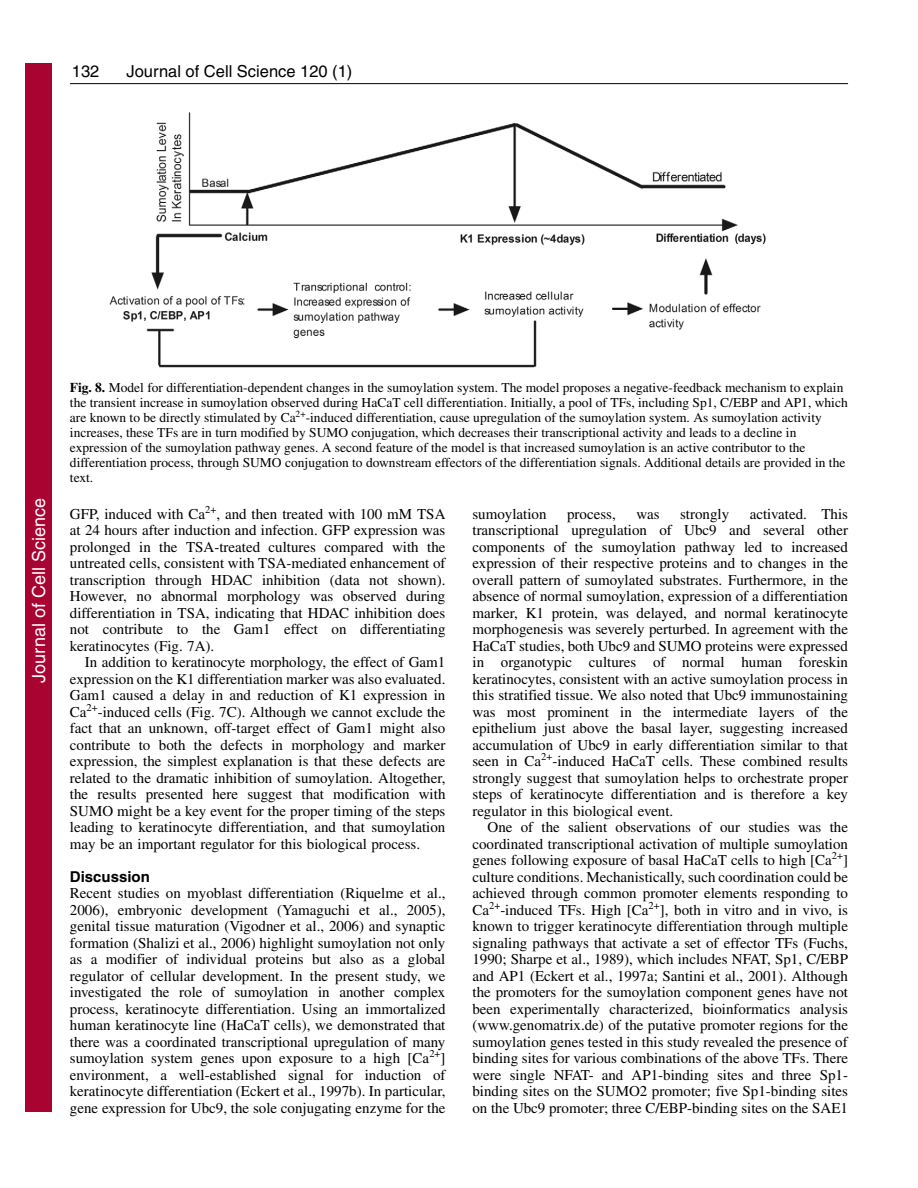
<style>
.page{position:relative;width:918px;height:1188px;background:#fff}
.page>*{position:absolute;margin:0;border:0;box-sizing:border-box;transform-origin:0 0}
.t1{font:18px "Helvetica";color:#fff}
.t2{font:16.5px "Helvetica";color:#000}
.t3{font:15px/16.5px "Times";color:#000;text-align:justify}
.t4{font:700 15px "Helvetica";color:#000}
.t5{font:13.5px/15px "Times";color:#000}
.s1{font-weight:700}
</style>
<div class="page">
<hr style="left:70px;top:83px;width:778px;height:1px;background:#000">
<img style="left:109px;top:112px;width:657px;height:256px">
<div style="left:26px;top:64px;width:26px;height:1048px;background:#a90332"></div>
<p class="t2" style="left:72px;top:65px;width:29px">132</p>
<p class="t2" style="left:127px;top:65px;width:227px">Journal of Cell Science 120 (1)</p>
<p class="t1" style="left:28px;top:683px;width:186px;rotate:-90deg">Journal of Cell Science</p>
<p class="t5" style="left:70px;top:381px;width:779px"><span class="s1">Fig. 8.</span> Model for differentiation-dependent changes in the sumoylation system. The model proposes a negative-feedback mechanism to explain the transient increase in sumoylation observed during HaCaT cell differentiation. Initially, a pool of TFs, including Sp1, C/EBP and AP1, which are known to be directly stimulated by Ca<sup>2+</sup>-induced differentiation, cause upregulation of the sumoylation system. As sumoylation activity increases, these TFs are in turn modified by SUMO conjugation, which decreases their transcriptional activity and leads to a decline in expression of the sumoylation pathway genes. A second feature of the model is that increased sumoylation is an active contributor to the differentiation process, through SUMO conjugation to downstream effectors of the differentiation signals. Additional details are provided in the text.</p>
<p class="t3" style="left:70px;top:507px;width:377px">GFP, induced with Ca<sup>2+</sup>, and then treated with 100 mM TSA at 24 hours after induction and infection. GFP expression was prolonged in the TSA-treated cultures compared with the untreated cells, consistent with TSA-mediated enhancement of transcription through HDAC inhibition (data not shown).<br>However, no abnormal morphology was observed during differentiation in TSA, indicating that HDAC inhibition does not contribute to the Gam1 effect on differentiating keratinocytes (Fig. 7A).</p>
<p class="t3" style="left:70px;top:655px;width:377px;text-indent:15px">In addition to keratinocyte morphology, the effect of Gam1 expression on the K1 differentiation marker was also evaluated.<br>Gam1 caused a delay in and reduction of K1 expression in Ca<sup>2+</sup>-induced cells (Fig. 7C). Although we cannot exclude the fact that an unknown, off-target effect of Gam1 might also contribute to both the defects in morphology and marker expression, the simplest explanation is that these defects are related to the dramatic inhibition of sumoylation. Altogether, the results presented here suggest that modification with SUMO might be a key event for the proper timing of the steps leading to keratinocyte differentiation, and that sumoylation may be an important regulator for this biological process.</p>
<p class="t4" style="left:70px;top:871px;width:81px">Discussion</p>
<p class="t3" style="left:70px;top:886px;width:377px">Recent studies on myoblast differentiation (Riquelme et al., 2006), embryonic development (Yamaguchi et al., 2005), genital tissue maturation (Vigodner et al., 2006) and synaptic formation (Shalizi et al., 2006) highlight sumoylation not only as a modifier of individual proteins but also as a global regulator of cellular development. In the present study, we investigated the role of sumoylation in another complex process, keratinocyte differentiation. Using an immortalized human keratinocyte line (HaCaT cells), we demonstrated that there was a coordinated transcriptional upregulation of many sumoylation system genes upon exposure to a high [Ca<sup>2+</sup>] environment, a well-established signal for induction of keratinocyte differentiation (Eckert et al., 1997b). In particular, gene expression for Ubc9, the sole conjugating enzyme for the</p>
<p class="t3" style="left:472px;top:507px;width:377px;text-indent:277px">activated. This transcriptional upregulation of Ubc9 and several other components of the sumoylation pathway led to increased expression of their respective proteins and to changes in the overall pattern of sumoylated substrates. Furthermore, in the absence of normal sumoylation, expression of a differentiation marker, K1 protein, was delayed, and normal keratinocyte morphogenesis was severely perturbed. In agreement with the HaCaT studies, both Ubc9 and SUMO proteins were expressed in organotypic cultures of normal human foreskin keratinocytes, consistent with an active sumoylation process in this stratified tissue. We also noted that Ubc9 immunostaining was most prominent in the intermediate layers of the epithelium just above the basal layer, suggesting increased accumulation of Ubc9 in early differentiation similar to that seen in Ca<sup>2+</sup>-induced HaCaT cells. These combined results strongly suggest that sumoylation helps to orchestrate proper steps of keratinocyte differentiation and is therefore a key regulator in this biological event.</p>
<p class="t3" style="left:472px;top:820px;width:377px;text-indent:15px">One of the salient observations of our studies was the coordinated transcriptional activation of multiple sumoylation genes following exposure of basal HaCaT cells to high [Ca<sup>2+</sup>] culture conditions. Mechanistically, such coordination could be achieved through common promoter elements responding to Ca<sup>2+</sup>-induced TFs. High [Ca<sup>2+</sup>], both in vitro and in vivo, is known to trigger keratinocyte differentiation through multiple signaling pathways that activate a set of effector TFs (Fuchs, 1990; Sharpe et al., 1989), which includes NFAT, Sp1, C/EBP and AP1 (Eckert et al., 1997a; Santini et al., 2001). Although the promoters for the sumoylation component genes have not been experimentally characterized, bioinformatics analysis (www.genomatrix.de) of the putative promoter regions for the sumoylation genes tested in this study revealed the presence of binding sites for various combinations of the above TFs. There were single NFAT- and AP1-binding sites and three Sp1- binding sites on the SUMO2 promoter; five Sp1-binding sites on the Ubc9 promoter; three C/EBP-binding sites on the SAE1</p>
<p class="t3" style="left:472px;top:507px;width:76px">sumoylation</p>
<p class="t3" style="left:567px;top:507px;width:50px">process,</p>
<p class="t3" style="left:636px;top:507px;width:25px">was</p>
<p class="t3" style="left:680px;top:507px;width:51px">strongly</p>
</div>
